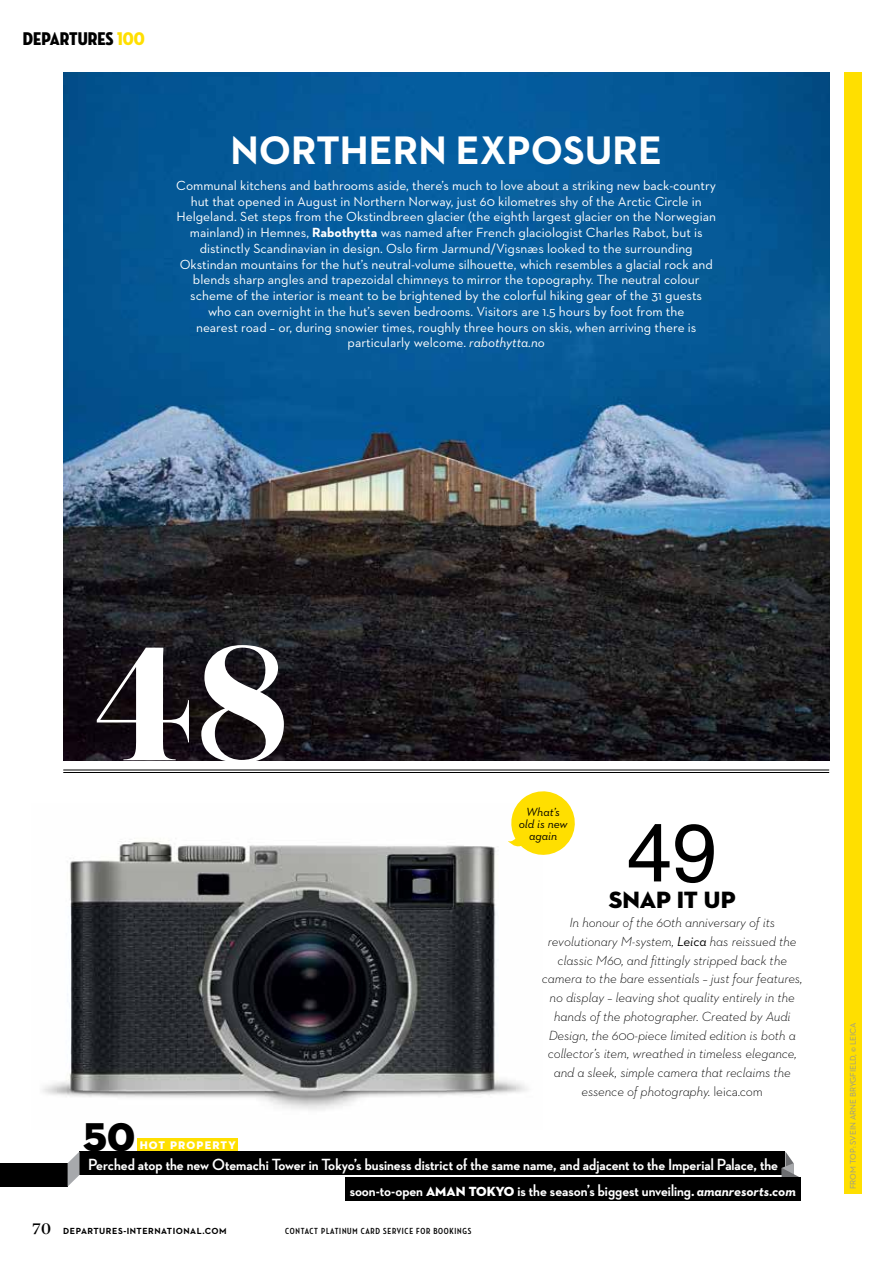
<style>
.page{position:relative;width:893px;height:1263px;background:#fff}
.page>*{position:absolute;margin:0;border:0;box-sizing:border-box;transform-origin:0 0}
.t1{font:700 171.6px "Austin";color:#fff}
.t2{font:81.75px "Helvetica";color:#000}
.t3{font:40.95px "Neutraface 2 Display Titling";color:#000}
.t4{font:700 40.5px "Neutraface 2 Text";color:#fff}
.t5{font:24px "Neutraface 2 Display Titling";letter-spacing:-.005em;color:#000}
.t6{font:18.75px "Neutraface Condensed Titling";color:#000}
.t7{font:700 16.5px/26.1px "Neutraface 2 Display";color:#fff}
.t8{font:16.5px "Chronicle Deck Semi";color:#000}
.t9{font:13.5px/15.8px "Neutraface 2 Text";color:#fff;text-align:center}
.t10{font:italic 300 13.5px/18.8px "Neutraface 2 Text";letter-spacing:-.01em;color:#000;text-align:center}
.t11{font:italic 12px/12px "Neutraface 2 Text";color:#000;text-align:center}
.t12{font:11.25px "Neutraface 2 Display Titling";letter-spacing:.1em;color:#fff}
.t13{font:700 9px "Neutraface Condensed";letter-spacing:.08em;color:#000}
.t14{font:700 9px "Neutraface 2 Text";letter-spacing:.055em;color:#000}
.t15{font:8.25px "Neutraface 2 Text";color:#939598}
.s1{color:#ffdf00}
.s2{font-weight:700}
.s3{font-style:italic}
.s4{font-weight:400}
.s5{font-style:normal}
.s6{font-family:"Neutraface 2 Display Titling";font-weight:400;font-size:13.5px}
.s7{font-family:"Neutraface 2 Text";font-style:italic;font-size:13.5px}
</style>
<div class="page">
<div style="left:844px;top:72px;width:17px;height:1121px;background:#ffdf00"></div>
<img style="left:42px;top:839px;width:486px;height:271px">
<svg style="left:508px;top:791px;width:67px;height:67px"></svg>
<img style="left:63px;top:72px;width:766px;height:688px">
<hr style="left:63px;top:770px;width:766px;height:1px;background:#000">
<hr style="left:63px;top:772px;width:766px;height:1px;background:#000">
<div style="left:138px;top:1138px;width:100px;height:13px;background:#ffdf00"></div>
<div style="left:80px;top:1151px;width:705px;height:24px;background:#000"></div>
<div style="left:0;top:1163px;width:68px;height:23px;background:#000"></div>
<svg style="left:68px;top:1151px;width:12px;height:35px"></svg>
<svg style="left:782px;top:1151px;width:18px;height:27px"></svg>
<div style="left:345px;top:1178px;width:455px;height:23px;background:#000"></div>
<h3 class="t6" style="left:23px;top:28px;width:123px">DEPARTURES <span class="s1">100</span></h3>
<h3 class="t4" style="left:230px;top:124px;width:433px">NORTHERN EXPOSURE</h3>
<p class="t9" style="left:176px;top:177px;width:541px">Communal kitchens and bathrooms aside, there’s much to love about a striking new back-country hut that opened in August in Northern Norway, just 60 kilometres shy of the Arctic Circle in Helgeland. Set steps from the Okstindbreen glacier (the eighth largest glacier on the Norwegian mainland) in Hemnes, <span class="s2">RABOTHYTTA</span> was named after French glaciologist Charles Rabot, but is distinctly Scandinavian in design. Oslo firm Jarmund/Vigsnæs looked to the surrounding Okstindan mountains for the hut’s neutral-volume silhouette, which resembles a glacial rock and blends sharp angles and trapezoidal chimneys to mirror the topography. The neutral colour scheme of the interior is meant to be brightened by the colorful hiking gear of the 31 guests<br>who can overnight in the hut’s seven bedrooms. Visitors are 1.5 hours by foot from the<br>nearest road – or, during snowier times, roughly three hours on skis, when arriving there is particularly welcome. <span class="s3">rabothytta.no</span></p>
<h1 class="t1" style="left:96px;top:581px;width:194px">48</h1>
<p class="t8" style="left:32px;top:1215px;width:20px">70</p>
<p class="t11" style="left:519px;top:806px;width:50px">What’s old is new again</p>
<h2 class="t2" style="left:627px;top:790px;width:92px">49</h2>
<h3 class="t5" style="left:609px;top:885px;width:128px">SNAP IT UP</h3>
<p class="t10" style="left:542px;top:913px;width:262px">In honour of the 60th anniversary of its revolutionary M-system, <span class="s4">Leica</span> has reissued the classic M60, and fittingly stripped back the camera to the bare essentials – just four features, no display – leaving shot quality entirely in the hands of the photographer. Created by Audi Design, the 600-piece limited edition is both a collector’s item, wreathed in timeless elegance, and a sleek, simple camera that reclaims the essence of photography. <span class="s5">leica.com</span></p>
<h3 class="t3" style="left:83px;top:1111px;width:54px">50</h3>
<p class="t12" style="left:140px;top:1138px;width:98px">HOT PROPERTY</p>
<p class="t7" style="left:350px;top:1151px;width:448px;text-indent:-262px">Perched atop the new Otemachi Tower in Tokyo’s business district of the same name, and adjacent to the Imperial Palace, the soon-to-open <span class="s6">AMAN TOKYO</span> is the season’s biggest unveiling. <span class="s7">amanresorts.com</span></p>
<p class="t14" style="left:63px;top:1225px;width:165px">DEPARTURES-INTERNATIONAL.COM</p>
<p class="t13" style="left:285px;top:1225px;width:188px">CONTACT PLATINUM CARD SERVICE FOR BOOKINGS</p>
<p class="t15" style="left:848px;top:1189px;width:167px;rotate:-90deg">from top: Svein Arne Brygfield, © leica</p>
</div>
